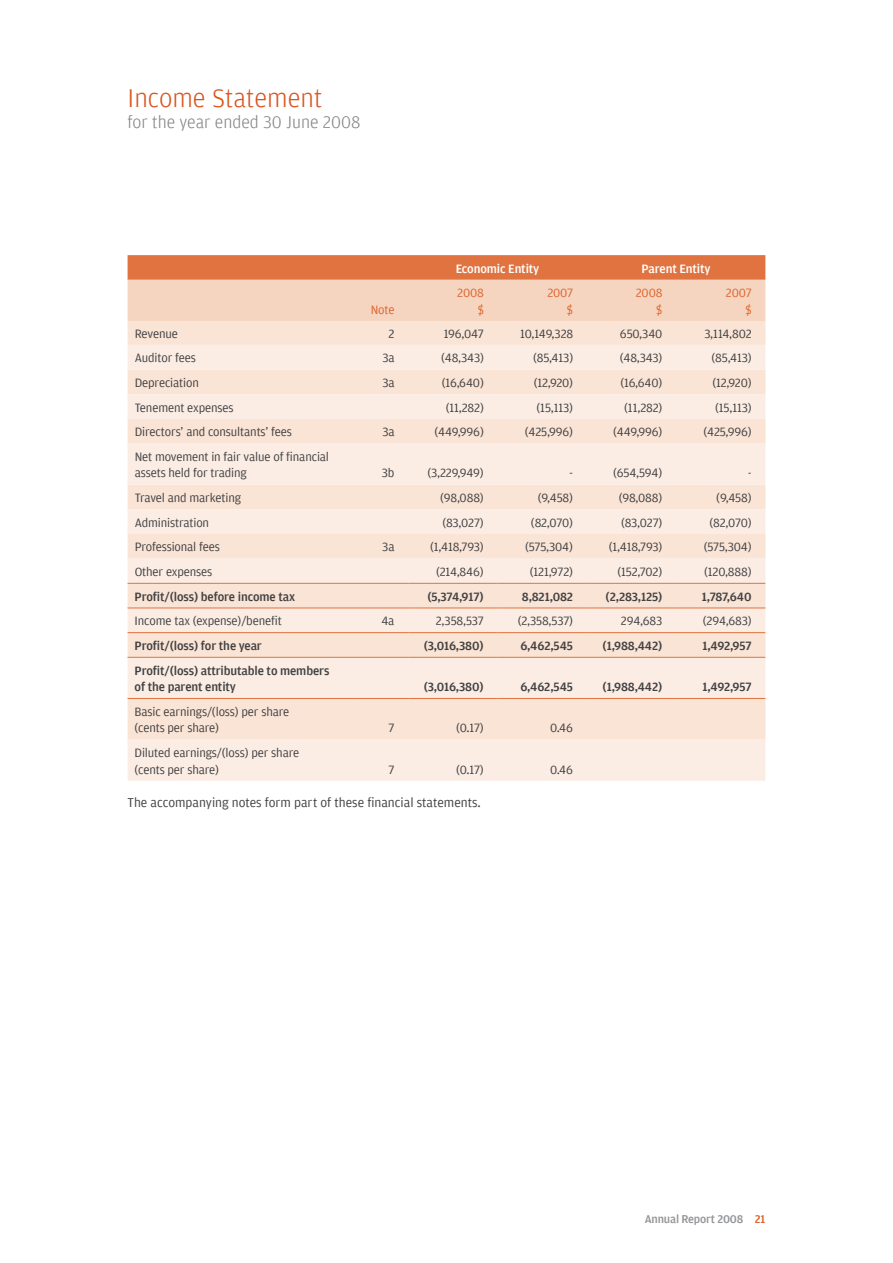
<style>
.page{position:relative;width:893px;height:1263px;background:#fff}
.page>*{position:absolute;margin:0;border:0;box-sizing:border-box;transform-origin:0 0}
.t1{font:300 27px "Amplitude";color:#d9541e}
.t2{font:300 18px "Amplitude";color:#808285}
.t3{font:13.5px "Amplitude";color:#414142}
.t4{font:12.75px/16.5px "Amplitude";letter-spacing:-.01em;color:#414142}
.t5{font:500 12.75px/16.5px "Amplitude";letter-spacing:-.01em;color:#414142}
.t6{font:500 12.75px "Amplitude";letter-spacing:-.01em;color:#fff}
.t7{font:12.75px/16.5px "Amplitude";letter-spacing:-.01em;color:#dc642d;text-align:right}
.t8{font:500 12px "Amplitude";letter-spacing:-.015em;color:#939598}
.s1{color:#dc642d}
</style>
<div class="page">
<svg style="left:128px;top:255px;width:637px;height:66px;background:#edb090"></svg>
<div style="left:128px;top:321px;width:637px;height:24px;background:#fae4d6"></div>
<svg style="left:128px;top:345px;width:637px;height:436px;background:#fae8dd"></svg>
<hr style="left:128px;top:583px;width:225px;height:1px;background:#e0733f">
<hr style="left:353px;top:583px;width:55px;height:1px;background:#e0733f">
<hr style="left:408px;top:583px;width:89px;height:1px;background:#e0733f">
<hr style="left:497px;top:583px;width:90px;height:1px;background:#e0733f">
<hr style="left:587px;top:583px;width:89px;height:1px;background:#e0733f">
<hr style="left:676px;top:583px;width:89px;height:1px;background:#e0733f">
<hr style="left:128px;top:608px;width:225px;height:1px;background:#e0733f">
<hr style="left:353px;top:608px;width:55px;height:1px;background:#e0733f">
<hr style="left:408px;top:608px;width:89px;height:1px;background:#e0733f">
<hr style="left:497px;top:608px;width:90px;height:1px;background:#e0733f">
<hr style="left:587px;top:608px;width:89px;height:1px;background:#e0733f">
<hr style="left:676px;top:608px;width:89px;height:1px;background:#e0733f">
<hr style="left:128px;top:632px;width:225px;height:1px;background:#e0733f">
<hr style="left:353px;top:632px;width:55px;height:1px;background:#e0733f">
<hr style="left:408px;top:632px;width:89px;height:1px;background:#e0733f">
<hr style="left:497px;top:632px;width:90px;height:1px;background:#e0733f">
<hr style="left:587px;top:632px;width:89px;height:1px;background:#e0733f">
<hr style="left:676px;top:632px;width:89px;height:1px;background:#e0733f">
<hr style="left:128px;top:657px;width:225px;height:1px;background:#e0733f">
<hr style="left:353px;top:657px;width:55px;height:1px;background:#e0733f">
<hr style="left:408px;top:657px;width:89px;height:1px;background:#e0733f">
<hr style="left:497px;top:657px;width:90px;height:1px;background:#e0733f">
<hr style="left:587px;top:657px;width:89px;height:1px;background:#e0733f">
<hr style="left:676px;top:657px;width:89px;height:1px;background:#e0733f">
<hr style="left:128px;top:698px;width:225px;height:1px;background:#e0733f">
<hr style="left:353px;top:698px;width:55px;height:1px;background:#e0733f">
<hr style="left:408px;top:698px;width:89px;height:1px;background:#e0733f">
<hr style="left:497px;top:698px;width:90px;height:1px;background:#e0733f">
<hr style="left:587px;top:698px;width:89px;height:1px;background:#e0733f">
<hr style="left:676px;top:698px;width:89px;height:1px;background:#e0733f">
<h1 class="t1" style="left:128px;top:83px;width:196px">Income Statement</h1>
<h2 class="t2" style="left:128px;top:112px;width:234px">for the year ended 30 June 2008</h2>
<p class="t7" style="left:371px;top:301px;width:25px">Note</p>
<p class="t6" style="left:456px;top:261px;width:85px">Economic Entity</p>
<p class="t6" style="left:642px;top:261px;width:70px">Parent Entity</p>
<p class="t7" style="left:457px;top:285px;width:28px">2008 $</p>
<p class="t7" style="left:547px;top:285px;width:27px">2007 $</p>
<p class="t7" style="left:636px;top:285px;width:28px">2008 $</p>
<p class="t7" style="left:726px;top:285px;width:27px">2007 $</p>
<p class="t4" style="left:135px;top:325px;width:45px">Revenue</p>
<p class="t4" style="left:389px;top:325px;width:8px">2</p>
<p class="t4" style="left:444px;top:325px;width:42px">196,047</p>
<p class="t4" style="left:520px;top:325px;width:55px">10,149,328</p>
<p class="t4" style="left:620px;top:325px;width:44px">650,340</p>
<p class="t4" style="left:704px;top:325px;width:49px">3,114,802</p>
<p class="t4" style="left:135px;top:350px;width:63px">Auditor fees</p>
<p class="t4" style="left:382px;top:350px;width:14px">3a</p>
<p class="t4" style="left:441px;top:350px;width:44px">(48,343)</p>
<p class="t4" style="left:533px;top:350px;width:42px">(85,413)</p>
<p class="t4" style="left:620px;top:350px;width:44px">(48,343)</p>
<p class="t4" style="left:712px;top:350px;width:42px">(85,413)</p>
<p class="t4" style="left:135px;top:375px;width:66px">Depreciation</p>
<p class="t4" style="left:382px;top:375px;width:14px">3a</p>
<p class="t4" style="left:442px;top:375px;width:44px">(16,640)</p>
<p class="t4" style="left:534px;top:375px;width:41px">(12,920)</p>
<p class="t4" style="left:620px;top:375px;width:44px">(16,640)</p>
<p class="t4" style="left:712px;top:375px;width:41px">(12,920)</p>
<p class="t4" style="left:135px;top:399px;width:100px">Tenement expenses</p>
<p class="t4" style="left:446px;top:399px;width:40px">(11,282)</p>
<p class="t4" style="left:537px;top:399px;width:38px">(15,113)</p>
<p class="t4" style="left:624px;top:399px;width:40px">(11,282)</p>
<p class="t4" style="left:715px;top:399px;width:38px">(15,113)</p>
<p class="t4" style="left:135px;top:424px;width:159px">Directors’ and consultants’ fees</p>
<p class="t4" style="left:382px;top:424px;width:14px">3a</p>
<p class="t4" style="left:434px;top:424px;width:51px">(449,996)</p>
<p class="t4" style="left:525px;top:424px;width:50px">(425,996)</p>
<p class="t4" style="left:613px;top:424px;width:51px">(449,996)</p>
<p class="t4" style="left:703px;top:424px;width:50px">(425,996)</p>
<p class="t4" style="left:135px;top:449px;width:196px">Net movement in fair value of financial assets held for trading</p>
<p class="t4" style="left:382px;top:465px;width:14px">3b</p>
<p class="t4" style="left:427px;top:465px;width:58px">(3,229,949)</p>
<p class="t4" style="left:569px;top:465px;width:6px">-</p>
<p class="t4" style="left:613px;top:465px;width:51px">(654,594)</p>
<p class="t4" style="left:748px;top:465px;width:6px">-</p>
<p class="t4" style="left:135px;top:490px;width:108px">Travel and marketing</p>
<p class="t4" style="left:440px;top:490px;width:45px">(98,088)</p>
<p class="t4" style="left:538px;top:490px;width:37px">(9,458)</p>
<p class="t4" style="left:619px;top:490px;width:45px">(98,088)</p>
<p class="t4" style="left:716px;top:490px;width:37px">(9,458)</p>
<p class="t4" style="left:135px;top:514px;width:76px">Administration</p>
<p class="t4" style="left:442px;top:514px;width:43px">(83,027)</p>
<p class="t4" style="left:531px;top:514px;width:44px">(82,070)</p>
<p class="t4" style="left:621px;top:514px;width:43px">(83,027)</p>
<p class="t4" style="left:709px;top:514px;width:44px">(82,070)</p>
<p class="t4" style="left:135px;top:539px;width:87px">Professional fees</p>
<p class="t4" style="left:382px;top:539px;width:14px">3a</p>
<p class="t4" style="left:430px;top:539px;width:55px">(1,418,793)</p>
<p class="t4" style="left:525px;top:539px;width:50px">(575,304)</p>
<p class="t4" style="left:609px;top:539px;width:55px">(1,418,793)</p>
<p class="t4" style="left:704px;top:539px;width:50px">(575,304)</p>
<p class="t4" style="left:135px;top:564px;width:79px">Other expenses</p>
<p class="t4" style="left:436px;top:564px;width:49px">(214,846)</p>
<p class="t4" style="left:530px;top:564px;width:45px">(121,972)</p>
<p class="t4" style="left:617px;top:564px;width:46px">(152,702)</p>
<p class="t4" style="left:704px;top:564px;width:49px">(120,888)</p>
<p class="t5" style="left:135px;top:588px;width:162px">Profit/(loss) before income tax</p>
<p class="t5" style="left:427px;top:588px;width:58px">(5,374,917)</p>
<p class="t5" style="left:522px;top:588px;width:53px">8,821,082</p>
<p class="t5" style="left:606px;top:588px;width:58px">(2,283,125)</p>
<p class="t5" style="left:702px;top:588px;width:51px">1,787,640</p>
<p class="t4" style="left:135px;top:613px;width:149px">Income tax (expense)/benefit</p>
<p class="t4" style="left:381px;top:613px;width:15px">4a</p>
<p class="t4" style="left:436px;top:613px;width:49px">2,358,537</p>
<p class="t4" style="left:518px;top:613px;width:57px">(2,358,537)</p>
<p class="t4" style="left:621px;top:613px;width:43px">294,683</p>
<p class="t4" style="left:703px;top:613px;width:50px">(294,683)</p>
<p class="t5" style="left:135px;top:638px;width:129px">Profit/(loss) for the year</p>
<p class="t5" style="left:424px;top:638px;width:61px">(3,016,380)</p>
<p class="t5" style="left:520px;top:638px;width:54px">6,462,545</p>
<p class="t5" style="left:603px;top:638px;width:61px">(1,988,442)</p>
<p class="t5" style="left:702px;top:638px;width:51px">1,492,957</p>
<p class="t5" style="left:135px;top:662px;width:196px">Profit/(loss) attributable to members of the parent entity</p>
<p class="t5" style="left:424px;top:679px;width:61px">(3,016,380)</p>
<p class="t5" style="left:520px;top:679px;width:54px">6,462,545</p>
<p class="t5" style="left:603px;top:679px;width:61px">(1,988,442)</p>
<p class="t5" style="left:702px;top:679px;width:51px">1,492,957</p>
<p class="t4" style="left:135px;top:703px;width:156px">Basic earnings/(loss) per share (cents per share)</p>
<p class="t4" style="left:388px;top:720px;width:7px">7</p>
<p class="t4" style="left:456px;top:720px;width:29px">(0.17)</p>
<p class="t4" style="left:550px;top:720px;width:24px">0.46</p>
<p class="t4" style="left:135px;top:745px;width:166px">Diluted earnings/(loss) per share (cents per share)</p>
<p class="t4" style="left:388px;top:761px;width:7px">7</p>
<p class="t4" style="left:456px;top:761px;width:29px">(0.17)</p>
<p class="t4" style="left:550px;top:761px;width:24px">0.46</p>
<p class="t3" style="left:128px;top:795px;width:355px">The accompanying notes form part of these financial statements.</p>
<p class="t8" style="left:645px;top:1212px;width:122px">Annual Report 2008 <span class="s1">21</span></p>
</div>
